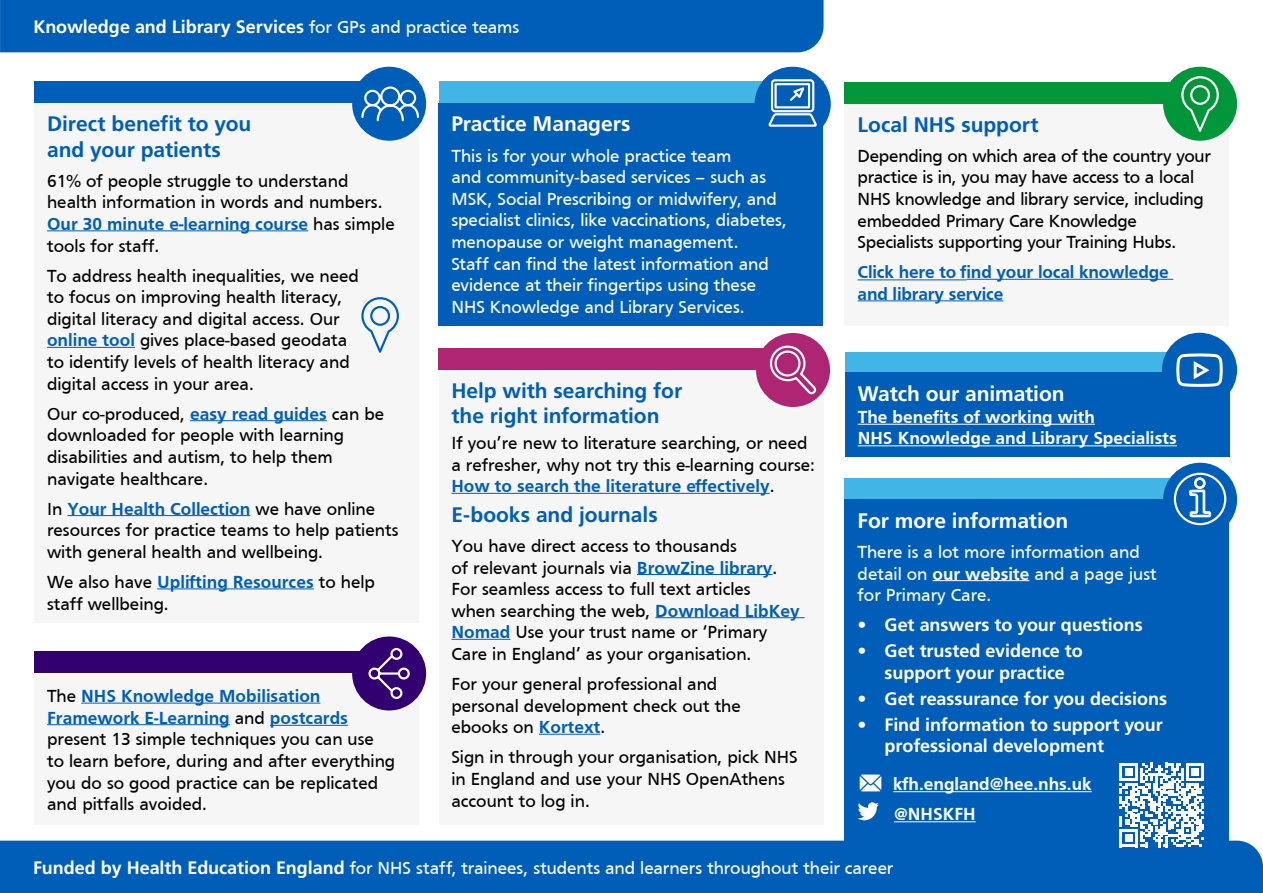
<style>
.page{position:relative;width:1263px;height:893px;background:#fff}
.page>*{position:absolute;margin:0;border:0;box-sizing:border-box;transform-origin:0 0}
.t1{font:700 21px/25.2px "Frutiger";letter-spacing:-.005em;color:#005eb8}
.t2{font:700 21px "Frutiger";letter-spacing:-.005em;color:#fff}
.t3{font:18px/21.6px "Frutiger";color:#000}
.t4{font:18px/21.6px "Frutiger";color:#fff}
.t5{font:700 18px/21.6px "Frutiger";letter-spacing:-.005em;color:#fff;text-align:center}
.t6{font:700 18px/30.2px "Frutiger";color:#fff}
.t7{font:700 18px/21.6px "Frutiger";letter-spacing:-.01em;color:#005eb8}
.s1{font-weight:400}
.s2{font-weight:700;color:#005eb8}
.s3{font-weight:700}
</style>
<div class="page">
<div style="left:439px;top:103px;width:384px;height:223px;background:#005eb8"></div>
<div style="left:439px;top:82px;width:384px;height:21px;background:#41b6e6"></div>
<div style="left:754px;top:67px;width:77px;height:74px;background:#005eb8;border-radius:50%"></div>
<div style="left:34px;top:103px;width:384px;height:519px;background:#f6f6f6"></div>
<hr style="left:47px;top:230px;width:261px;height:1px;background:#005eb8">
<hr style="left:47px;top:347px;width:88px;height:1px;background:#005eb8">
<hr style="left:190px;top:420px;width:137px;height:1px;background:#005eb8">
<hr style="left:67px;top:515px;width:183px;height:1px;background:#005eb8">
<hr style="left:157px;top:588px;width:157px;height:1px;background:#005eb8">
<div style="left:34px;top:676px;width:384px;height:149px;background:#f6f6f6"></div>
<hr style="left:81px;top:703px;width:239px;height:1px;background:#005eb8">
<hr style="left:47px;top:724px;width:183px;height:1px;background:#005eb8">
<hr style="left:270px;top:725px;width:78px;height:1px;background:#005eb8">
<div style="left:845px;top:103px;width:384px;height:223px;background:#f6f6f6"></div>
<hr style="left:857px;top:279px;width:109px;height:1px;background:#005eb8">
<hr style="left:966px;top:279px;width:207px;height:1px;background:#005eb8">
<hr style="left:857px;top:300px;width:146px;height:1px;background:#005eb8">
<div style="left:34px;top:81px;width:384px;height:22px;background:#005eb8"></div>
<div style="left:34px;top:651px;width:384px;height:21px;background:#330072"></div>
<div style="left:845px;top:82px;width:384px;height:22px;background:#009639"></div>
<div style="left:0;top:841px;width:1263px;height:52px;background:#005eb8"></div>
<div style="left:1163px;top:67px;width:74px;height:74px;background:#009639;border-radius:50%"></div>
<svg style="left:1180px;top:76px;width:40px;height:60px"></svg>
<div style="left:352px;top:67px;width:74px;height:74px;background:#005eb8;border-radius:50%"></div>
<div style="left:352px;top:636px;width:74px;height:74px;background:#330072;border-radius:50%"></div>
<svg style="left:768px;top:79px;width:49px;height:48px"></svg>
<svg style="left:361px;top:86px;width:58px;height:36px"></svg>
<svg style="left:361px;top:297px;width:38px;height:56px"></svg>
<div style="left:439px;top:370px;width:384px;height:455px;background:#f6f6f6"></div>
<hr style="left:451px;top:493px;width:319px;height:1px;background:#005eb8">
<hr style="left:637px;top:574px;width:135px;height:1px;background:#005eb8">
<hr style="left:655px;top:617px;width:150px;height:1px;background:#005eb8">
<hr style="left:451px;top:639px;width:59px;height:1px;background:#005eb8">
<hr style="left:539px;top:734px;width:61px;height:1px;background:#005eb8">
<div style="left:439px;top:348px;width:384px;height:21px;background:#ae2573"></div>
<div style="left:756px;top:333px;width:74px;height:74px;background:#ae2573;border-radius:50%"></div>
<svg style="left:769px;top:345px;width:47px;height:50px"></svg>
<div style="left:0;top:0;width:823px;height:52px;background:#005eb8"></div>
<svg style="left:368px;top:647px;width:42px;height:52px"></svg>
<div style="left:845px;top:478px;width:384px;height:22px;background:#41b6e6"></div>
<div style="left:845px;top:500px;width:384px;height:344px;background:#005eb8"></div>
<hr style="left:932px;top:580px;width:97px;height:1px;background:#fff">
<hr style="left:893px;top:791px;width:199px;height:1px;background:#fff">
<hr style="left:894px;top:821px;width:82px;height:1px;background:#fff">
<svg style="left:858px;top:802px;width:21px;height:18px"></svg>
<div style="left:1163px;top:463px;width:74px;height:74px;background:#005eb8;border-radius:50%"></div>
<div style="left:1174px;top:473px;width:52px;height:52px;border:2px solid #fff;border-radius:50%"></div>
<svg style="left:1189px;top:478px;width:22px;height:39px"></svg>
<svg style="left:1120px;top:763px;width:84px;height:84px"></svg>
<div style="left:845px;top:352px;width:384px;height:21px;background:#41b6e6"></div>
<div style="left:845px;top:373px;width:384px;height:84px;background:#005eb8"></div>
<hr style="left:858px;top:424px;width:237px;height:1px;background:#fff">
<hr style="left:858px;top:445px;width:319px;height:1px;background:#fff">
<div style="left:1164px;top:335px;width:71px;height:70px;background:#005eb8;border-radius:50%"></div>
<div style="left:1162px;top:333px;width:75px;height:74px;border:4px solid #005eb8;border-radius:50%"></div>
<svg style="left:1176px;top:353px;width:47px;height:34px"></svg>
<p class="t5" style="left:33px;top:16px;width:487px">Knowledge and Library Services <span class="s1">for GPs and practice teams</span></p>
<p class="t1" style="left:47px;top:111px;width:206px">Direct benefit to you and your patients</p>
<p class="t3" style="left:47px;top:170px;width:349px">61% of people struggle to understand health information in words and numbers.<br><span class="s2">Our 30 minute e-learning course</span> has simple tools for staff.</p>
<p class="t3" style="left:47px;top:265px;width:313px">To address health inequalities, we need to focus on improving health literacy, digital literacy and digital access. Our <span class="s2">online tool</span> gives place-based geodata to identify levels of health literacy and digital access in your area.</p>
<p class="t3" style="left:47px;top:403px;width:338px">Our co-produced, <span class="s2">easy read guides</span> can be downloaded for people with learning disabilities and autism, to help them navigate healthcare.</p>
<p class="t3" style="left:47px;top:498px;width:353px">In <span class="s2">Your Health Collection</span> we have online resources for practice teams to help patients with general health and wellbeing.</p>
<p class="t3" style="left:47px;top:571px;width:329px">We also have <span class="s2">Uplifting Resources</span> to help staff wellbeing.</p>
<p class="t3" style="left:47px;top:685px;width:350px">The <span class="s2">NHS Knowledge Mobilisation Framework E-Learning</span> and <span class="s2">postcards </span>present 13 simple techniques you can use to learn before, during and after everything you do so good practice can be replicated and pitfalls avoided.</p>
<p class="t2" style="left:451px;top:112px;width:181px">Practice Managers</p>
<p class="t4" style="left:451px;top:145px;width:337px">This is for your whole practice team<br>and community-based services – such as MSK, Social Prescribing or midwifery, and specialist clinics, like vaccinations, diabetes, menopause or weight management.<br>Staff can find the latest information and evidence at their fingertips using these NHS Knowledge and Library Services.</p>
<p class="t1" style="left:451px;top:378px;width:232px">Help with searching for the right information</p>
<p class="t3" style="left:451px;top:432px;width:365px">If you’re new to literature searching, or need a refresher, why not try this e-learning course:<br><span class="s2">How to search the literature effectively</span>.</p>
<p class="t1" style="left:451px;top:502px;width:208px">E-books and journals</p>
<p class="t3" style="left:451px;top:535px;width:350px">You have direct access to thousands<br>of relevant journals via <span class="s2">BrowZine library</span>.<br>For seamless access to full text articles<br>when searching the web, <span class="s2">Download LibKey Nomad</span> Use your trust name or ‘Primary Care in England’ as your organisation.</p>
<p class="t3" style="left:451px;top:673px;width:291px">For your general professional and personal development check out the ebooks on <span class="s2">Kortext</span>.</p>
<p class="t3" style="left:451px;top:746px;width:348px">Sign in through your organisation, pick NHS in England and use your NHS OpenAthens account to log in.</p>
<p class="t1" style="left:857px;top:112px;width:183px">Local NHS support</p>
<p class="t3" style="left:857px;top:145px;width:355px">Depending on which area of the country your practice is in, you may have access to a local NHS knowledge and library service, including embedded Primary Care Knowledge Specialists supporting your Training Hubs.</p>
<p class="t7" style="left:857px;top:261px;width:313px">Click here to find your local knowledge and library service</p>
<p class="t2" style="left:858px;top:381px;width:208px">Watch our animation</p>
<p class="t6" style="left:858px;top:406px;width:321px;line-height:21.6px">The benefits of working with<br>NHS Knowledge and Library Specialists</p>
<p class="t2" style="left:857px;top:508px;width:212px">For more information</p>
<p class="t4" style="left:857px;top:541px;width:301px">There is a lot more information and detail on <span class="s3">our website</span> and a page just for Primary Care.</p>
<p class="t5" style="left:857px;top:614px;width:287px">• Get answers to your questions</p>
<p class="t5" style="left:857px;top:640px;width:227px">• Get trusted evidence to support your practice</p>
<p class="t5" style="left:857px;top:687px;width:311px">• Get reassurance for you decisions</p>
<p class="t5" style="left:884px;top:713px;width:280px;text-align:left;text-indent:-27px">• Find information to support your professional development</p>
<p class="t6" style="left:893px;top:769px;width:200px">kfh.england@hee.nhs.uk @NHSKFH</p>
<p class="t4" style="left:33px;top:856px;width:862px"><span class="s3">Funded by Health Education England</span> for NHS staff, trainees, students and learners throughout their career</p>
</div>
